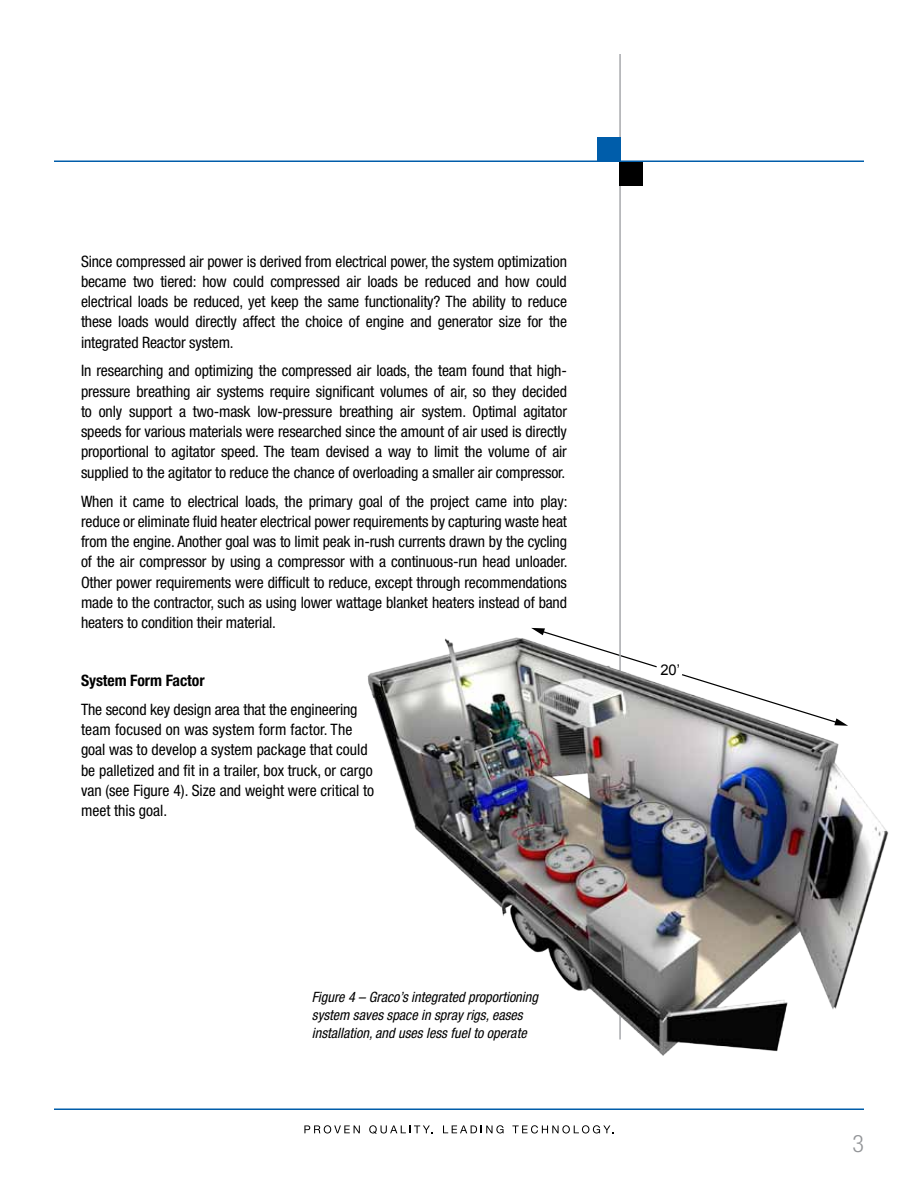
<style>
.page{position:relative;width:918px;height:1188px;background:#fff}
.page>*{position:absolute;margin:0;border:0;box-sizing:border-box;transform-origin:0 0}
.t1{font:300 condensed 24px "Helvetica Neue LT Std";color:#939598}
.t2{font:condensed 15.75px/20.2px "Helvetica Neue LT Std";letter-spacing:-.01em;color:#000;text-align:justify}
.t3{font:700 condensed 15.75px "Helvetica Neue LT Std";letter-spacing:-.005em;color:#000}
.t4{font:14.7px "Arial";color:#000}
.t5{font:italic condensed 14.25px/18px "Helvetica Neue LT Std";color:#000}
</style>
<div class="page">
<img style="left:367px;top:627px;width:522px;height:429px">
<hr style="left:619px;top:54px;width:2px;height:986px;background:#a7a9ac">
<hr style="left:54px;top:160px;width:810px;height:2px;background:#005daa">
<div style="left:619px;top:162px;width:24px;height:23px;background:#000"></div>
<div style="left:598px;top:137px;width:23px;height:24px;background:#005daa"></div>
<svg style="left:304px;top:1125px;width:56px;height:9px"></svg>
<svg style="left:369px;top:1125px;width:64px;height:9px"></svg>
<svg style="left:443px;top:1125px;width:61px;height:9px"></svg>
<svg style="left:512px;top:1125px;width:102px;height:9px"></svg>
<hr style="left:54px;top:1108px;width:810px;height:2px;background:#005daa">
<img style="left:613px;top:670px;width:14px;height:346px">
<p class="t2" style="left:81px;top:251px;width:488px">Since compressed air power is derived from electrical power, the system optimization became two tiered: how could compressed air loads be reduced and how could electrical loads be reduced, yet keep the same functionality? The ability to reduce these loads would directly affect the choice of engine and generator size for the integrated Reactor system.</p>
<p class="t2" style="left:81px;top:361px;width:488px">In researching and optimizing the compressed air loads, the team found that high&shy;pressure breathing air systems require significant volumes of air, so they decided to only support a two-mask low-pressure breathing air system. Optimal agitator speeds for various materials were researched since the amount of air used is directly proportional to agitator speed. The team devised a way to limit the volume of air supplied to the agitator to reduce the chance of overloading a smaller air compressor.</p>
<p class="t2" style="left:81px;top:491px;width:488px">When it came to electrical loads, the primary goal of the project came into play: reduce or eliminate fluid heater electrical power requirements by capturing waste heat from the engine. Another goal was to limit peak in-rush currents drawn by the cycling of the air compressor by using a compressor with a continuous-run head unloader.<br>Other power requirements were difficult to reduce, except through recommendations made to the contractor, such as using lower wattage blanket heaters instead of band heaters to condition their material.</p>
<p class="t3" style="left:81px;top:671px;width:125px">System Form Factor</p>
<p class="t2" style="left:81px;top:699px;width:295px;text-align:left">The second key design area that the engineering team focused on was system form factor. The goal was to develop a system package that could be palletized and fit in a trailer, box truck, or cargo van (see Figure 4). Size and weight were critical to meet this goal.</p>
<p class="t5" style="left:312px;top:988px;width:228px">Figure 4 – Graco’s integrated proportioning system saves space in spray rigs, eases installation, and uses less fuel to operate</p>
<p class="t4" style="left:660px;top:660px;width:21px">20’</p>
<h1 class="t1" style="left:852px;top:1130px;width:13px">3</h1>
</div>
